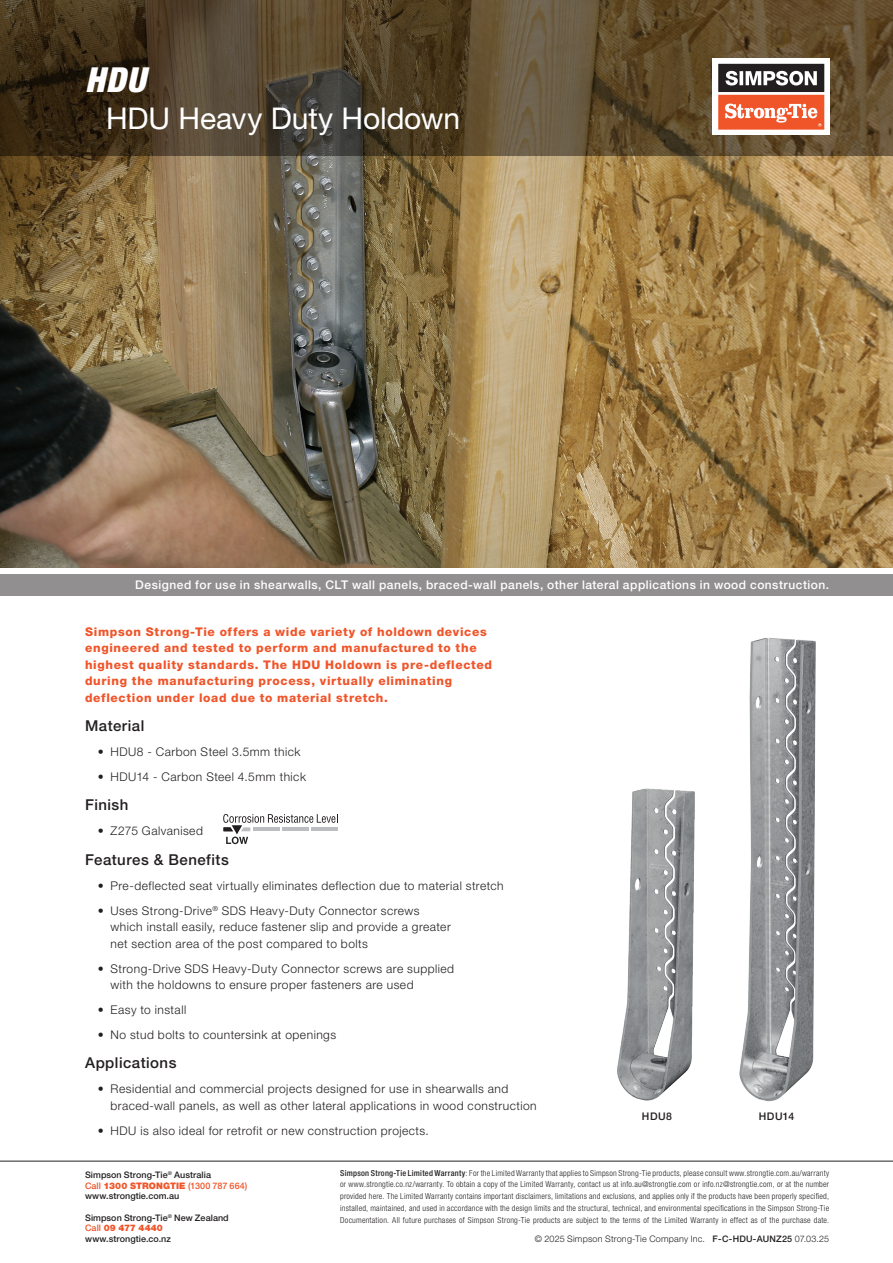
<style>
.page{position:relative;width:893px;height:1263px;background:#fff}
.page>*{position:absolute;margin:0;border:0;box-sizing:border-box;transform-origin:0 0}
.t1{font:italic 900 condensed 34.5px "Helvetica Neue LT Std";color:#fff}
.t2{font:30px "Helvetica Neue LT Std";letter-spacing:-.005em;color:#fff}
.t3{font:500 15px "Helvetica Neue LT Std";letter-spacing:.03em;color:#231f20}
.t4{font:300 12px/16.5px "Helvetica Neue LT Std";letter-spacing:.04em;color:#231f20}
.t5{font:800 12px/16.5px "Helvetica Neue LT Std";letter-spacing:.055em;color:#f05429}
.t6{font:500 12px "Helvetica Neue LT Std";letter-spacing:.04em;color:#fff}
.t7{font:500 10.5px "Helvetica Neue LT Std";letter-spacing:.045em;color:#231f20}
.t8{font:500 9px/10.5px "Helvetica Neue LT Std";letter-spacing:.005em;color:#231f20}
.t9{font:300 9px "Helvetica Neue LT Std";letter-spacing:.02em;color:#231f20}
.t10{font:300 condensed 8.25px/11.7px "Helvetica Neue LT Std";letter-spacing:.025em;color:#231f20;text-align:justify}
.s1{color:#f05429}
.s2{font-weight:900;color:#f05429}
.s3{font-weight:500}
</style>
<div class="page">
<hr style="left:0;top:1161px;width:893px;height:1px;background:#231f20">
<img style="left:0;top:156px;width:893px;height:411px">
<img style="left:617px;top:788px;width:78px;height:313px">
<img style="left:739px;top:638px;width:77px;height:464px">
<div style="left:0;top:574px;width:893px;height:22px;background:#918f8f"></div>
<svg style="left:0;top:0;width:893px;height:156px;background:#54442b"></svg>
<svg style="left:223px;top:814px;width:115px;height:30px"></svg>
<div style="left:713px;top:58px;width:117px;height:77px;background:#fff"></div>
<svg style="left:718px;top:64px;width:106px;height:66px"></svg>
<h1 class="t1" style="left:85px;top:58px;width:62px">HDU</h1>
<h2 class="t2" style="left:106px;top:101px;width:355px">HDU Heavy Duty Holdown</h2>
<h3 class="t6" style="left:135px;top:578px;width:695px">Designed for use in shearwalls, CLT wall panels, braced-wall panels, other lateral applications in wood construction.</h3>
<p class="t5" style="left:85px;top:623px;width:409px">Simpson Strong‑Tie offers a wide variety of holdown devices engineered and tested to perform and manufactured to the highest quality standards. The HDU Holdown is pre‑deflected during the manufacturing process, virtually eliminating deflection under load due to material stretch.</p>
<h3 class="t3" style="left:85px;top:717px;width:61px">Material</h3>
<h3 class="t4" style="left:98px;top:743px;width:204px">• HDU8 - Carbon Steel 3.5mm thick</h3>
<h3 class="t4" style="left:98px;top:768px;width:210px">• HDU14 - Carbon Steel 4.5mm thick</h3>
<h3 class="t3" style="left:85px;top:796px;width:45px">Finish</h3>
<h3 class="t4" style="left:98px;top:822px;width:107px">• Z275 Galvanised</h3>
<h3 class="t3" style="left:85px;top:850px;width:145px">Features &amp; Benefits</h3>
<h3 class="t4" style="left:98px;top:877px;width:407px">• Pre-deflected seat virtually eliminates deflection due to material stretch</h3>
<h3 class="t4" style="left:111px;top:902px;width:342px;text-indent:-13px">• Uses Strong-Drive<sup>®</sup> SDS Heavy-Duty Connector screws which install easily, reduce fastener slip and provide a greater net section area of the post compared to bolts</h3>
<h3 class="t4" style="left:111px;top:960px;width:345px;text-indent:-13px">• Strong-Drive SDS Heavy-Duty Connector screws are supplied with the holdowns to ensure proper fasteners are used</h3>
<h3 class="t4" style="left:98px;top:1001px;width:90px">• Easy to install</h3>
<h3 class="t4" style="left:98px;top:1026px;width:240px">• No stud bolts to countersink at openings</h3>
<h3 class="t3" style="left:85px;top:1054px;width:93px">Applications</h3>
<h3 class="t4" style="left:111px;top:1081px;width:428px;text-indent:-13px">• Residential and commercial projects designed for use in shearwalls and braced-wall panels, as well as other lateral applications in wood construction</h3>
<h3 class="t4" style="left:98px;top:1122px;width:333px">• HDU is also ideal for retrofit or new construction projects.</h3>
<p class="t7" style="left:642px;top:1109px;width:32px">HDU8</p>
<p class="t7" style="left:759px;top:1109px;width:37px">HDU14</p>
<p class="t8" style="left:85px;top:1170px;width:164px">Simpson Strong-Tie<sup>®</sup> Australia<br><span class="s1">Call</span> <span class="s2">1300 STRONGTIE</span> <span class="s1">(1300 787 664) </span>www.strongtie.com.au</p>
<p class="t8" style="left:85px;top:1212px;width:145px">Simpson Strong-Tie<sup>®</sup> New Zealand<br><span class="s1">Call</span> <span class="s2">09 477 4440 </span>www.strongtie.co.nz</p>
<p class="t10" style="left:340px;top:1167px;width:491px"><span class="s3">Simpson Strong-Tie Limited Warranty</span>: For the Limited Warranty that applies to Simpson Strong-Tie products, please consult www.strongtie.com.au/warranty or www.strongtie.co.nz/warranty. To obtain a copy of the Limited Warranty, contact us at info.au@strongtie.com or info.nz@strongtie.com, or at the number provided here. The Limited Warranty contains important disclaimers, limitations and exclusions, and applies only if the products have been properly specified, installed, maintained, and used in accordance with the design limits and the structural, technical, and environmental specifications in the Simpson Strong‑Tie Documentation. All future purchases of Simpson Strong-Tie products are subject to the terms of the Limited Warranty in effect as of the purchase date.</p>
<p class="t9" style="left:535px;top:1233px;width:296px">© 2025 Simpson Strong‑Tie Company Inc. <span class="s3">F-C-HDU-AUNZ25</span> 07.03.25</p>
</div>
